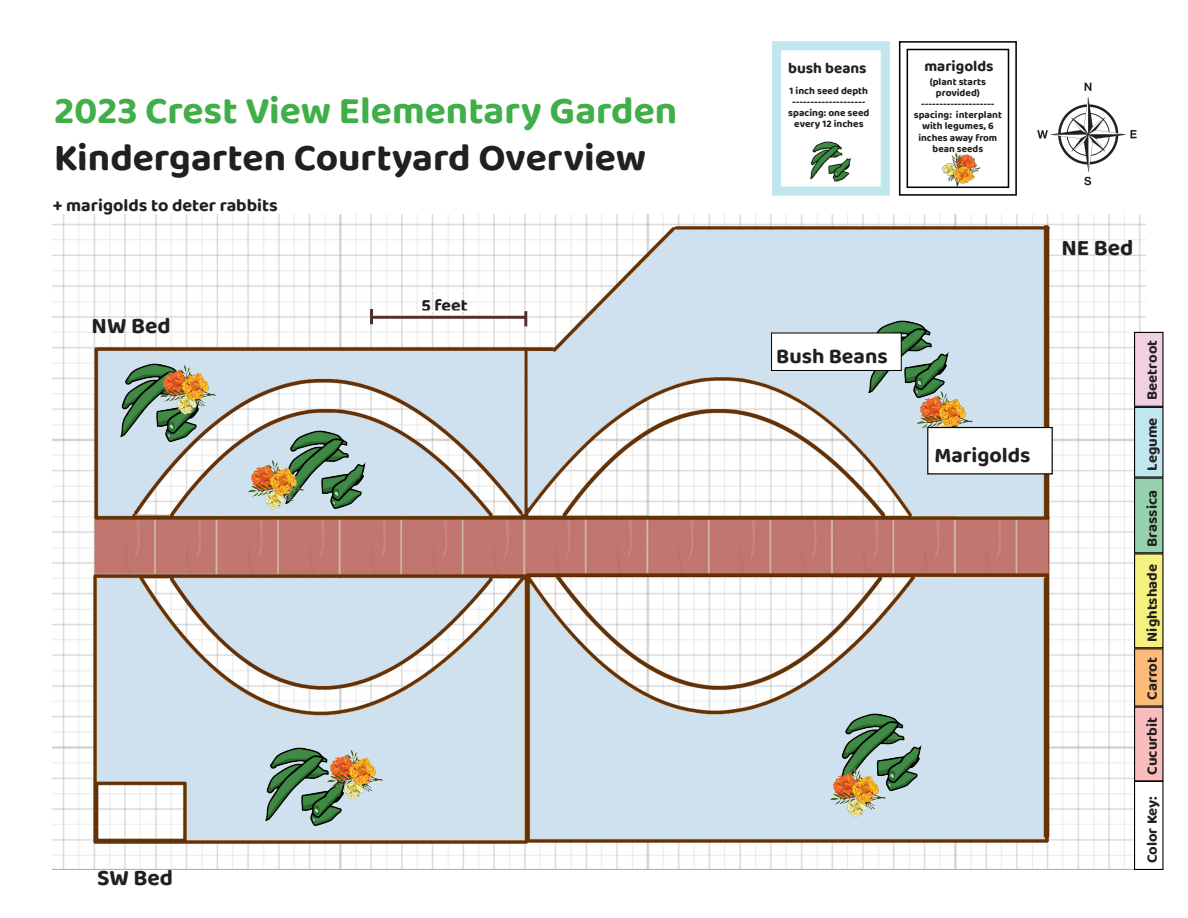
<style>
.page{position:relative;width:1188px;height:918px;background:#fff}
.page>*{position:absolute;margin:0;border:0;box-sizing:border-box;transform-origin:0 0}
.t1{font:39px/46.8px "Baloo 2";color:#40ae49}
.t2{font:22.95px "Baloo 2";color:#231f20}
.t3{font:21.45px "Baloo 2";color:#231f20}
.t4{font:18px "Baloo 2";color:#231f20}
.t5{font:17.7px "Baloo 2";color:#231f20}
.t6{font:700 15.3px "Baloo Tamma 2";color:#231f20}
.t7{font:15px "Baloo 2";color:#231f20}
.t8{font:700 10.2px/11.2px "Baloo Tamma 2";color:#231f20;text-align:center}
.s1{color:#231f20}
</style>
<div class="page">
<img style="left:53px;top:214px;width:1093px;height:655px">
<img style="left:1037px;top:82px;width:100px;height:104px">
<div style="left:1135px;top:554px;width:28px;height:94px;background:#f6f17f"></div>
<div style="left:1134px;top:553px;width:30px;height:95px;border:1px solid #000"></div>
<div style="left:1135px;top:649px;width:28px;height:57px;background:#fcbb77"></div>
<div style="left:1134px;top:648px;width:30px;height:59px;border:1px solid #000"></div>
<div style="left:1135px;top:478px;width:28px;height:75px;background:#95d1ac"></div>
<div style="left:1134px;top:478px;width:30px;height:75px;border:1px solid #000"></div>
<div style="left:1135px;top:707px;width:28px;height:74px;background:#f9bdbe"></div>
<div style="left:1134px;top:707px;width:30px;height:75px;border:1px solid #000"></div>
<div style="left:1135px;top:407px;width:28px;height:70px;background:#c0e6ee"></div>
<div style="left:1134px;top:407px;width:30px;height:71px;border:1px solid #000"></div>
<div style="left:1135px;top:332px;width:28px;height:74px;background:#f1d0e3"></div>
<div style="left:1134px;top:332px;width:30px;height:75px;border:1px solid #000"></div>
<div style="left:1135px;top:781px;width:28px;height:88px;background:#fff"></div>
<div style="left:1134px;top:781px;width:30px;height:89px;border:1px solid #000"></div>
<hr style="left:372px;top:315px;width:153px;height:3px;background:#fff">
<hr style="left:370px;top:309px;width:3px;height:15px;background:#52302c">
<hr style="left:523px;top:310px;width:3px;height:16px;background:#fff">
<hr style="left:373px;top:316px;width:153px;height:3px;background:#52302c">
<hr style="left:524px;top:311px;width:3px;height:15px;background:#52302c">
<div style="left:772px;top:41px;width:118px;height:155px;border:9px solid #c0e6ee"></div>
<img style="left:810px;top:141px;width:41px;height:41px">
<svg style="left:898px;top:41px;width:119px;height:155px"></svg>
<div style="left:907px;top:49px;width:102px;height:139px;border:2px solid #000"></div>
<img style="left:938px;top:151px;width:47px;height:38px">
<img style="left:858px;top:316px;width:96px;height:87px">
<img style="left:256px;top:743px;width:96px;height:87px">
<img style="left:831px;top:709px;width:96px;height:87px">
<img style="left:275px;top:427px;width:97px;height:87px">
<img style="left:111px;top:360px;width:96px;height:86px">
<div style="left:772px;top:333px;width:129px;height:37px;background:#fff"></div>
<div style="left:771px;top:333px;width:131px;height:38px;border:1px solid #000"></div>
<img style="left:914px;top:386px;width:61px;height:61px">
<div style="left:928px;top:428px;width:124px;height:46px;background:#fff"></div>
<div style="left:927px;top:427px;width:126px;height:47px;border:1px solid #000"></div>
<img style="left:827px;top:763px;width:61px;height:61px">
<img style="left:245px;top:454px;width:61px;height:62px">
<img style="left:324px;top:744px;width:61px;height:61px">
<img style="left:157px;top:360px;width:61px;height:61px">
<p class="t1" style="left:54px;top:89px;width:625px">2023 Crest View Elementary Garden<br><span class="s1">Kindergarten Courtyard Overview</span></p>
<p class="t4" style="left:53px;top:193px;width:227px">+ marigolds to deter rabbits</p>
<p class="t2" style="left:92px;top:309px;width:81px">NW Bed</p>
<p class="t5" style="left:422px;top:292px;width:48px">5 feet</p>
<p class="t2" style="left:97px;top:862px;width:77px">SW Bed</p>
<p class="t6" style="left:788px;top:59px;width:80px">bush beans</p>
<p class="t8" style="left:788px;top:85px;width:83px">1 inch seed depth -------------------- spacing: one seed every 12 inches</p>
<p class="t6" style="left:924px;top:57px;width:71px">marigolds</p>
<p class="t8" style="left:930px;top:75px;width:58px">(plant starts</p>
<p class="t8" style="left:914px;top:87px;width:90px">provided) -------------------- spacing: interplant with legumes, 6 inches away from bean seeds</p>
<p class="t3" style="left:776px;top:342px;width:113px">Bush Beans</p>
<p class="t2" style="left:1061px;top:232px;width:74px">NE Bed</p>
<p class="t3" style="left:934px;top:441px;width:98px">Marigolds</p>
<p class="t7" style="left:1142px;top:400px;width:62px;rotate:-90deg">Beetroot</p>
<p class="t7" style="left:1142px;top:471px;width:55px;rotate:-90deg">Legume</p>
<p class="t7" style="left:1142px;top:547px;width:58px;rotate:-90deg">Brassica</p>
<p class="t7" style="left:1142px;top:642px;width:79px;rotate:-90deg">Nightshade</p>
<p class="t7" style="left:1142px;top:700px;width:44px;rotate:-90deg">Carrot</p>
<p class="t7" style="left:1142px;top:775px;width:59px;rotate:-90deg">Cucurbit</p>
<p class="t7" style="left:1142px;top:863px;width:69px;rotate:-90deg">Color Key:</p>
</div>
